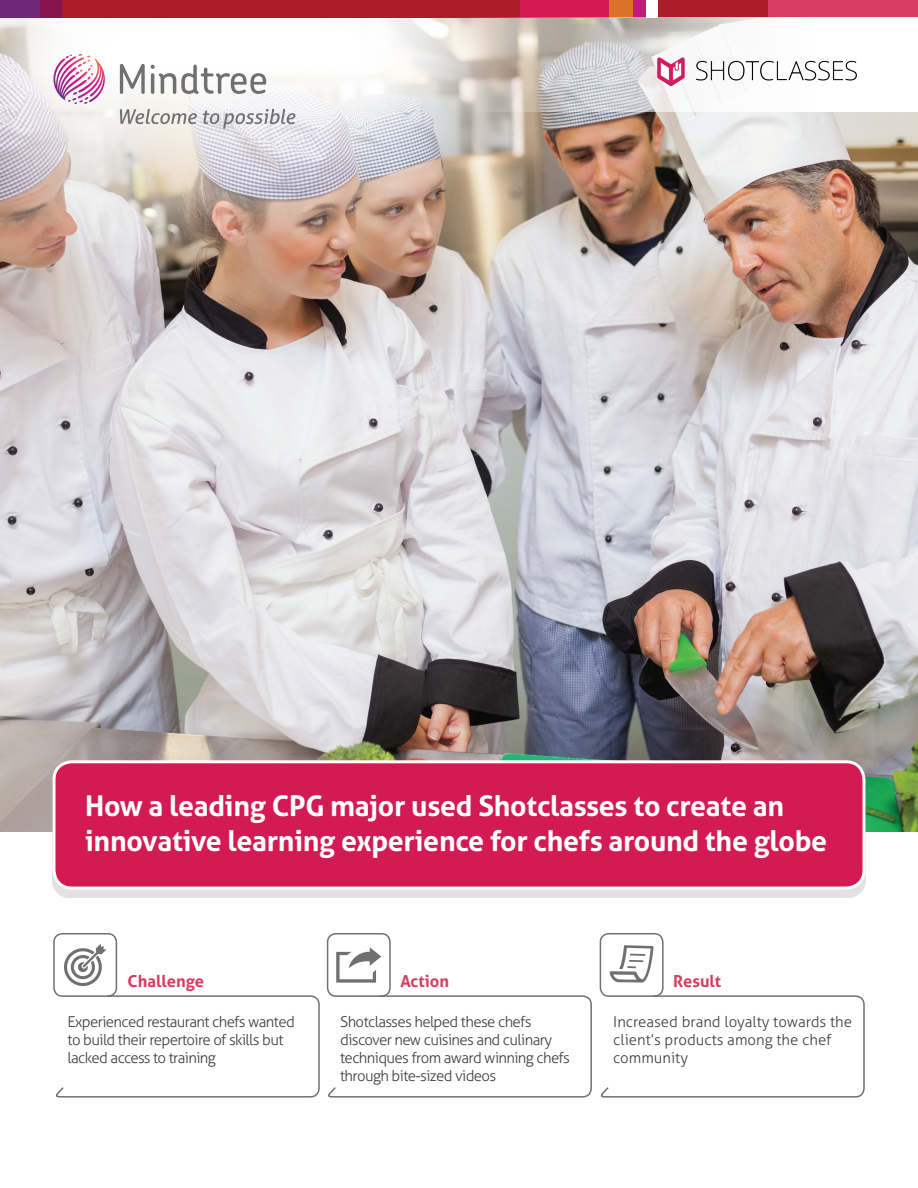
<style>
.page{position:relative;width:918px;height:1188px;background:#fff}
.page>*{position:absolute;margin:0;border:0;box-sizing:border-box;transform-origin:0 0}
.t1{font:700 28.5px/35.4px "Aller";letter-spacing:-.01em;color:#fff}
.t2{font:700 16.5px "Aller";color:#d73c5e}
.t3{font:300 15px/18px "Aller";letter-spacing:-.04em;color:#3e3e3f}
.t4{font:300 15px/18px "Aller";color:#3e3e3f}
</style>
<div class="page">
<img style="left:0;top:112px;width:918px;height:719px">
<img style="left:0;top:17px;width:616px;height:355px">
<svg style="left:120px;top:64px;width:146px;height:30px"></svg>
<svg style="left:53px;top:54px;width:48px;height:47px"></svg>
<svg style="left:120px;top:109px;width:175px;height:20px"></svg>
<div style="left:52px;top:769px;width:814px;height:129px;background:#e2e2e2"></div>
<div style="left:54px;top:762px;width:810px;height:126px;background:#d31a53;border-radius:18px"></div>
<div style="left:52px;top:760px;width:814px;height:130px;border:3px solid #fff;border-radius:18px"></div>
<div style="left:53px;top:933px;width:64px;height:64px;border:2px solid #707073;border-radius:9px"></div>
<svg style="left:56px;top:995px;width:264px;height:103px"></svg>
<svg style="left:64px;top:944px;width:42px;height:43px"></svg>
<div style="left:327px;top:933px;width:64px;height:64px;border:2px solid #707073;border-radius:9px"></div>
<svg style="left:328px;top:995px;width:264px;height:103px"></svg>
<svg style="left:336px;top:947px;width:45px;height:36px"></svg>
<div style="left:600px;top:933px;width:64px;height:64px;border:2px solid #707073;border-radius:9px"></div>
<svg style="left:601px;top:995px;width:264px;height:103px"></svg>
<svg style="left:610px;top:945px;width:44px;height:38px"></svg>
<div style="left:768px;top:0;width:150px;height:17px;background:#d83d61"></div>
<div style="left:633px;top:0;width:13px;height:17px;background:#c31977"></div>
<div style="left:609px;top:0;width:24px;height:17px;background:#db7226"></div>
<div style="left:659px;top:0;width:109px;height:17px;background:#ab1e29"></div>
<div style="left:62px;top:0;width:458px;height:17px;background:#ab1e29"></div>
<div style="left:520px;top:0;width:89px;height:17px;background:#d31a53"></div>
<div style="left:0;top:0;width:40px;height:17px;background:#6f2675"></div>
<div style="left:40px;top:0;width:22px;height:17px;background:#87134c"></div>
<svg style="left:439px;top:17px;width:355px;height:95px"></svg>
<img style="left:654px;top:53px;width:203px;height:36px">
<h1 class="t1" style="left:85px;top:788px;width:744px">How a leading CPG major used Shotclasses to create an innovative learning experience for chefs around the globe</h1>
<p class="t2" style="left:128px;top:971px;width:78px">Challenge</p>
<p class="t2" style="left:400px;top:971px;width:50px">Action</p>
<p class="t2" style="left:673px;top:971px;width:49px">Result</p>
<p class="t3" style="left:68px;top:1013px;width:229px">Experienced restaurant chefs wanted to build their repertoire of skills but lacked access to training</p>
<p class="t3" style="left:340px;top:1013px;width:231px">Shotclasses helped these chefs discover new cuisines and culinary techniques from award winning chefs through bite-sized videos</p>
<p class="t4" style="left:613px;top:1013px;width:240px">Increased brand loyalty towards the client’s products among the chef community</p>
</div>
